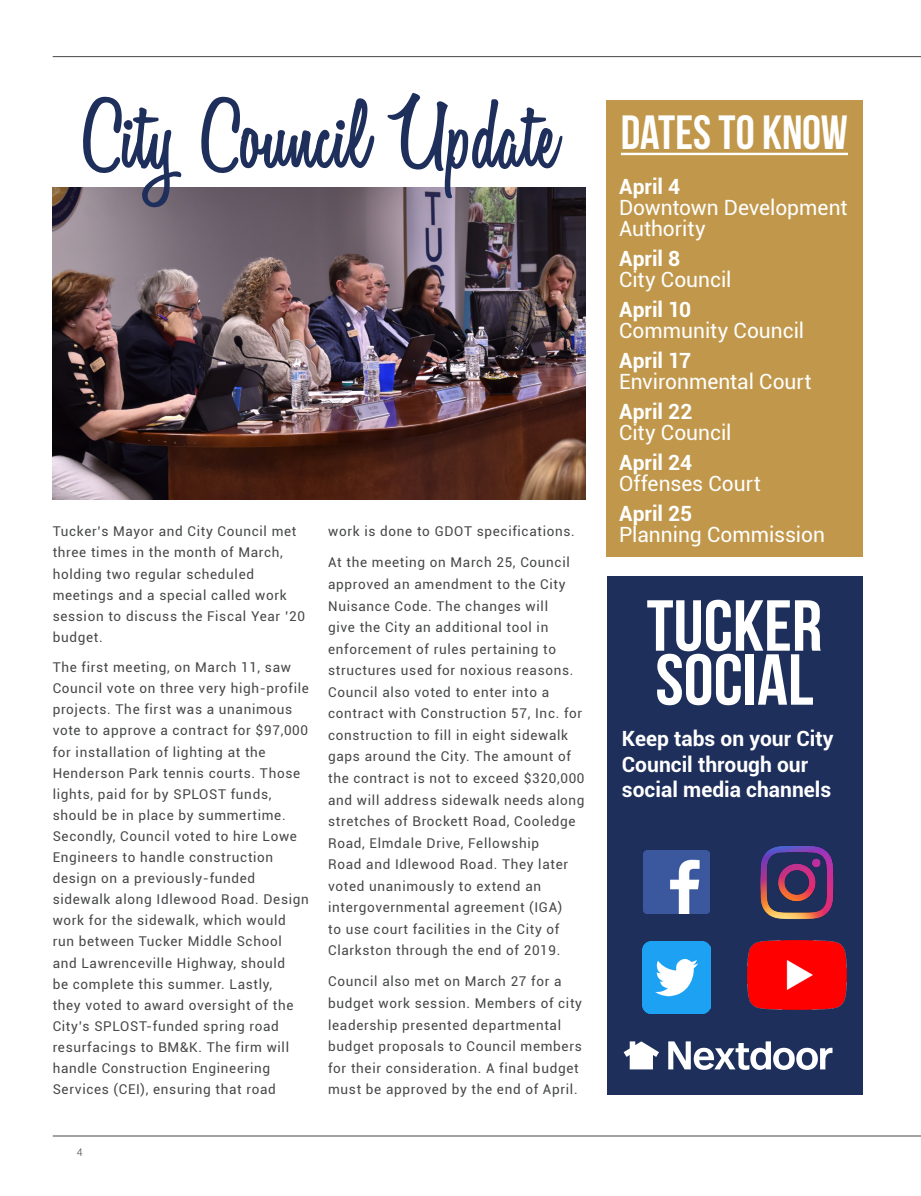
<style>
.page{position:relative;width:921px;height:1196px;background:#fff}
.page>*{position:absolute;margin:0;border:0;box-sizing:border-box;transform-origin:0 0}
.t1{font:90px "Variane Script";letter-spacing:.015em;color:#1e2f5c}
.t2{font:700 72px "Bebas Neue";color:#fff;scale:1.05 1}
.t3{font:700 48px "Bebas Neue";letter-spacing:-.005em;color:#fff}
.t4{font:21px/21px "Roboto";color:#fff}
.t5{font:700 21px/25.2px "Roboto";color:#fff}
.t6{font:13.5px/21.1px "Roboto";letter-spacing:.05em;color:#464748}
.t7{font:300 10.5px "Roboto";color:#464748}
</style>
<div class="page">
<hr style="left:53px;top:56px;width:868px;height:1px;background:#464748">
<hr style="left:53px;top:1136px;width:868px;height:1px;background:#464748">
<div style="left:606px;top:100px;width:257px;height:456px;background:#c1984b"></div>
<hr style="left:621px;top:153px;width:227px;height:2px;background:#fff">
<img style="left:53px;top:187px;width:533px;height:312px">
<div style="left:607px;top:576px;width:256px;height:518px;background:#1e2f5c"></div>
<img style="left:644px;top:850px;width:66px;height:63px">
<img style="left:760px;top:846px;width:74px;height:73px">
<img style="left:642px;top:941px;width:69px;height:73px">
<img style="left:748px;top:940px;width:99px;height:69px">
<svg style="left:668px;top:1041px;width:164px;height:29px"></svg>
<svg style="left:624px;top:1041px;width:35px;height:28px"></svg>
<p class="t1" style="left:83px;top:88px;width:474px">City Council Update</p>
<p class="t3" style="left:621px;top:106px;width:229px">DATES TO KNOW</p>
<p class="t5" style="left:619px;top:173px;width:63px">April 4</p>
<p class="t4" style="left:619px;top:196px;width:230px">Downtown Development<br>Authority</p>
<p class="t5" style="left:619px;top:245px;width:63px">April 8</p>
<p class="t4" style="left:619px;top:268px;width:114px">City Council</p>
<p class="t5" style="left:619px;top:296px;width:74px">April 10</p>
<p class="t4" style="left:619px;top:319px;width:187px">Community Council</p>
<p class="t5" style="left:619px;top:347px;width:73px">April 17</p>
<p class="t4" style="left:619px;top:370px;width:194px">Environmental Court</p>
<p class="t5" style="left:619px;top:398px;width:75px">April 22</p>
<p class="t4" style="left:619px;top:421px;width:114px">City Council</p>
<p class="t5" style="left:619px;top:449px;width:75px">April 24</p>
<p class="t4" style="left:619px;top:472px;width:143px">Offenses Court</p>
<p class="t5" style="left:619px;top:500px;width:75px">April 25</p>
<p class="t6" style="left:53px;top:520px;width:245px">Tucker’s Mayor and City Council met</p>
<p class="t4" style="left:619px;top:523px;width:207px">Planning Commission</p>
<p class="t6" style="left:53px;top:542px;width:254px">three times in the month of March, holding two regular scheduled meetings and a special called work session to discuss the Fiscal Year ’20 budget.</p>
<p class="t6" style="left:53px;top:656px;width:258px">The first meeting, on March 11, saw Council vote on three very high-profile projects. The first was a unanimous vote to approve a contract for $97,000 for installation of lighting at the Henderson Park tennis courts. Those lights, paid for by SPLOST funds, should be in place by summertime.<br>Secondly, Council voted to hire Lowe Engineers to handle construction design on a previously-funded sidewalk along Idlewood Road. Design work for the sidewalk, which would run between Tucker Middle School and Lawrenceville Highway, should<br>be complete this summer. Lastly,<br>they voted to award oversight of the City’s SPLOST-funded spring road resurfacings to BM&amp;K. The firm will handle Construction Engineering Services (CEI), ensuring that road</p>
<p class="t6" style="left:328px;top:520px;width:248px">work is done to GDOT specifications.</p>
<p class="t6" style="left:328px;top:551px;width:258px;line-height:21.6px">At the meeting on March 25, Council approved an amendment to the City Nuisance Code. The changes will<br>give the City an additional tool in enforcement of rules pertaining to structures used for noxious reasons.<br>Council also voted to enter into a contract with Construction 57, Inc. for construction to fill in eight sidewalk gaps around the City. The amount of the contract is not to exceed $320,000 and will address sidewalk needs along stretches of Brockett Road, Cooledge Road, Elmdale Drive, Fellowship<br>Road and Idlewood Road. They later voted unanimously to extend an intergovernmental agreement (IGA)<br>to use court facilities in the City of Clarkston through the end of 2019.</p>
<p class="t6" style="left:328px;top:970px;width:255px;line-height:21.6px">Council also met on March 27 for a budget work session. Members of city leadership presented departmental budget proposals to Council members for their consideration. A final budget must be approved by the end of April.</p>
<p class="t2" style="left:647px;top:586px;width:169px">TUCKER</p>
<p class="t2" style="left:655px;top:640px;width:152px">SOCIAL</p>
<p class="t5" style="left:622px;top:725px;width:213px">Keep tabs on your City<br>Council through our social media channels</p>
<p class="t7" style="left:77px;top:1145px;width:7px">4</p>
</div>
